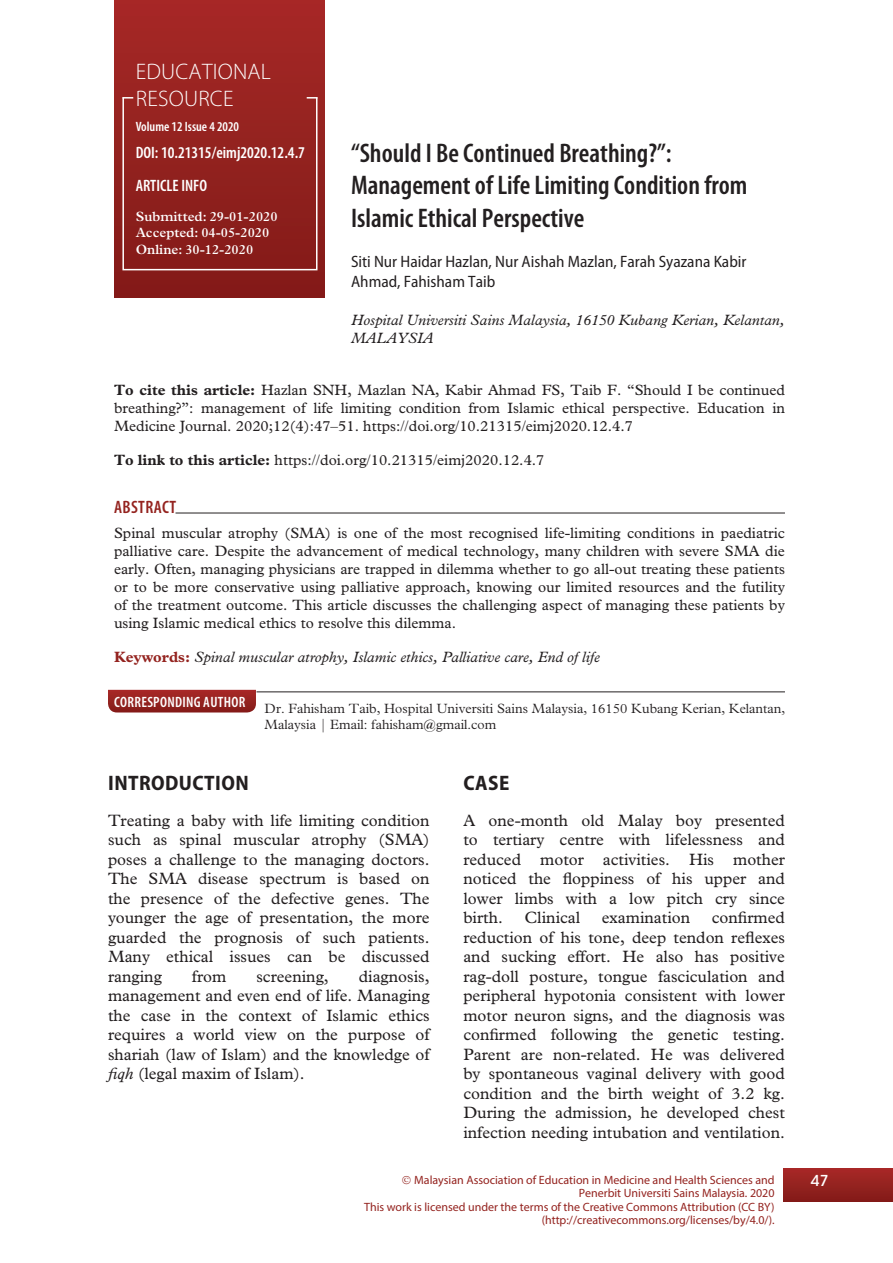
<style>
.page{position:relative;width:893px;height:1263px;background:#fff}
.page>*{position:absolute;margin:0;border:0;box-sizing:border-box;transform-origin:0 0}
.t1{font:600 condensed 27px/32.4px "Myriad Pro";color:#231f20}
.t2{font:300 22.5px/27px "Myriad Pro";letter-spacing:.01em;color:#fff}
.t3{font:700 semi-condensed 21px "Myriad Pro";letter-spacing:.02em;color:#231f20}
.t4{font:600 condensed 18px "Myriad Pro";letter-spacing:.02em;color:#94231f}
.t5{font:16.5px/19.5px "Plantin Std";color:#231f20;text-align:justify}
.t6{font:semi-condensed 16.5px/19.8px "Myriad Pro";color:#231f20}
.t7{font:600 condensed 16.5px/33.3px "Myriad Pro";color:#fff}
.t8{font:15px/18px "Plantin Std";color:#231f20;text-align:justify}
.t9{font:italic 15px/18px "Plantin Std";color:#231f20}
.t10{font:600 condensed 15px "Myriad Pro";letter-spacing:.02em;color:#fff}
.t11{font:500 15px "ITC Avant Garde Std";color:#fff}
.t12{font:300 13.5px/16.2px "Plantin Std";color:#231f20}
.t13{font:600 13.5px/16.2px "Plantin Std";color:#fff}
.t14{font:600 condensed 13.5px "Myriad Pro";color:#fff}
.t15{font:12px/13.5px "Myriad Pro";color:#94231f;text-align:right}
.s1{font-weight:700}
.s2{font-weight:700;font-style:normal;color:#94231f}
.s3{font-style:italic}
</style>
<div class="page">
<div style="left:115px;top:0;width:209px;height:297px;background:linear-gradient(to bottom,#a62826,#841e1b)"></div>
<svg style="left:784px;top:1168px;width:109px;height:33px;background:#95211f"></svg>
<div style="left:122px;top:97px;width:195px;height:173px;border:2px solid #fff"></div>
<svg style="left:307px;top:97px;width:10px;height:2px"></svg>
<svg style="left:122px;top:97px;width:11px;height:2px"></svg>
<hr style="left:176px;top:513px;width:609px;height:1px;background:#231f20">
<hr style="left:256px;top:691px;width:529px;height:1px;background:#231f20">
<svg style="left:108px;top:690px;width:148px;height:22px;background:#962321"></svg>
<h2 class="t2" style="left:136px;top:58px;width:137px">EDUCATIONAL<br>RESOURCE</h2>
<p class="t14" style="left:136px;top:118px;width:105px">Volume 12 Issue 4 2020</p>
<p class="t7" style="left:136px;top:136px;width:171px">DOI: 10.21315/eimj2020.12.4.7<br>ARTICLE INFO</p>
<p class="t13" style="left:136px;top:208px;width:143px">Submitted: 29-01-2020<br>Accepted: 04-05-2020<br>Online: 30-12-2020</p>
<h1 class="t1" style="left:351px;top:136px;width:398px">“Should I Be Continued Breathing?”:<br>Management of Life Limiting Condition from<br>Islamic Ethical Perspective</h1>
<p class="t6" style="left:351px;top:251px;width:397px">Siti Nur Haidar Hazlan, Nur Aishah Mazlan, Farah Syazana Kabir<br>Ahmad, Fahisham Taib</p>
<p class="t9" style="left:351px;top:311px;width:435px">Hospital Universiti Sains Malaysia, 16150 Kubang Kerian, Kelantan,<br>MALAYSIA</p>
<p class="t8" style="left:114px;top:381px;width:672px"><span class="s1">To cite this article:</span> Hazlan SNH, Mazlan NA, Kabir Ahmad FS, Taib F. “Should I be continued breathing?”: management of life limiting condition from Islamic ethical perspective. Education in Medicine Journal. 2020;12(4):47–51. https://doi.org/10.21315/eimj2020.12.4.7</p>
<p class="t8" style="left:114px;top:451px;width:432px"><span class="s1">To link to this article:</span> https://doi.org/10.21315/eimj2020.12.4.7</p>
<p class="t4" style="left:114px;top:496px;width:64px">ABSTRACT</p>
<p class="t8" style="left:114px;top:524px;width:672px">Spinal muscular atrophy (SMA) is one of the most recognised life-limiting conditions in paediatric palliative care. Despite the advancement of medical technology, many children with severe SMA die early. Often, managing physicians are trapped in dilemma whether to go all-out treating these patients or to be more conservative using palliative approach, knowing our limited resources and the futility of the treatment outcome. This article discusses the challenging aspect of managing these patients by using Islamic medical ethics to resolve this dilemma.</p>
<p class="t9" style="left:114px;top:648px;width:487px"><span class="s2">Keywords:</span> Spinal muscular atrophy, Islamic ethics, Palliative care, End of life</p>
<p class="t10" style="left:114px;top:692px;width:14px">Correspondin</p>
<p class="t10" style="left:194px;top:692px;width:46px">g author</p>
<p class="t12" style="left:265px;top:700px;width:522px">Dr. Fahisham Taib, Hospital Universiti Sains Malaysia, 16150 Kubang Kerian, Kelantan,<br>Malaysia | Email: fahisham@gmail.com</p>
<p class="t3" style="left:108px;top:769px;width:142px">INTRODUCTION</p>
<p class="t5" style="left:108px;top:810px;width:323px">Treating a baby with life limiting condition such as spinal muscular atrophy (SMA) poses a challenge to the managing doctors.<br>The SMA disease spectrum is based on the presence of the defective genes. The younger the age of presentation, the more guarded the prognosis of such patients.<br>Many ethical issues can be discussed ranging</p>
<p class="t5" style="left:192px;top:966px;width:36px">from</p>
<p class="t5" style="left:256px;top:966px;width:74px">screening,</p>
<p class="t5" style="left:108px;top:966px;width:323px;text-indent:251px">diagnosis, management and even end of life. Managing the case in the context of Islamic ethics requires a world view on the purpose of shariah (law of Islam) and the knowledge of <span class="s3">fiqh</span> (legal maxim of Islam).</p>
<p class="t3" style="left:464px;top:769px;width:47px">CASE</p>
<p class="t5" style="left:463px;top:810px;width:323px">A one-month old Malay boy presented to tertiary centre with lifelessness and reduced motor activities. His mother noticed the floppiness of his upper and lower limbs with a low pitch cry since birth.</p>
<p class="t5" style="left:463px;top:908px;width:323px;text-indent:248px">confirmed reduction of his tone, deep tendon reflexes and sucking effort. He also has positive rag-doll posture, tongue fasciculation and peripheral hypotonia consistent with lower motor neuron signs, and the diagnosis was confirmed following the genetic testing.<br>Parent are non-related. He was delivered by spontaneous vaginal delivery with good condition and the birth weight of 3.2 kg.<br>During the admission, he developed chest infection needing intubation and ventilation.</p>
<p class="t5" style="left:524px;top:908px;width:57px">Clinical</p>
<p class="t5" style="left:602px;top:908px;width:90px">examination</p>
<p class="t15" style="left:414px;top:1173px;width:362px">Malaysian Association of Education in Medicine and Health Sciences and</p>
<p class="t11" style="left:811px;top:1171px;width:19px">47</p>
<p class="t15" style="left:364px;top:1186px;width:412px">Penerbit Universiti Sains Malaysia. 2020<br>This work is licensed under the terms of the Creative Commons Attribution (CC BY) (http://creativecommons.org/licenses/by/4.0/).</p>
</div>
